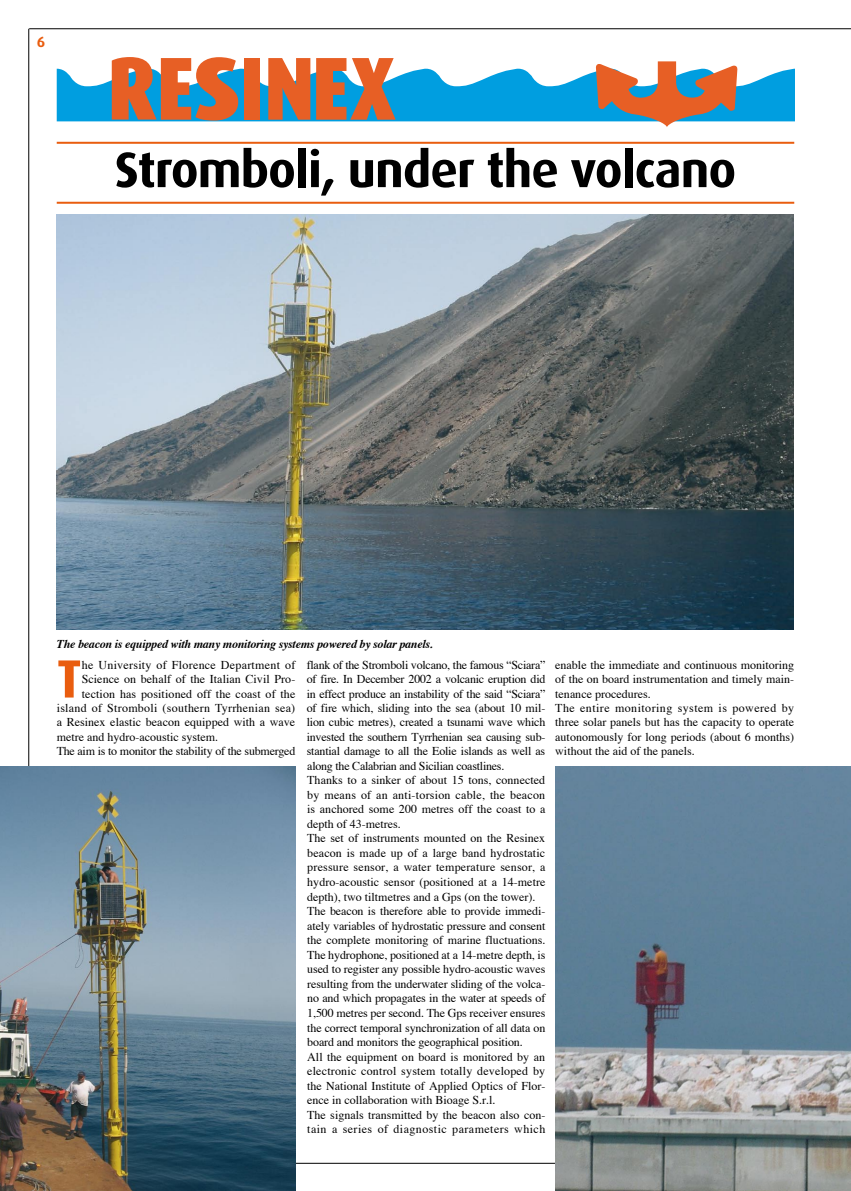
<style>
.page{position:relative;width:851px;height:1191px;background:#fff}
.page>*{position:absolute;margin:0;border:0;box-sizing:border-box;transform-origin:0 0}
.t1{font:700 53.9px "Dax";color:#e95d0f}
.t2{font:700 50px "Dax";letter-spacing:-.02em;color:#000}
.t3{font:12px/14.5px "Times";color:#000}
.t4{font:12px "Times";letter-spacing:.025em;color:#000}
.t5{font:italic 700 12px "Times";letter-spacing:-.02em;color:#000}
.t6{font:12px "Times";letter-spacing:-.02em;color:#000}
</style>
<div class="page">
<hr style="left:29px;top:1162px;width:821px;height:1px;background:#000">
<hr style="left:29px;top:28px;width:821px;height:1px;background:#000">
<hr style="left:28px;top:29px;width:1px;height:1134px;background:#000">
<svg style="left:57px;top:57px;width:737px;height:70px"></svg>
<hr style="left:57px;top:142px;width:737px;height:2px;background:#e95d0f">
<hr style="left:57px;top:202px;width:737px;height:2px;background:#e95d0f">
<img style="left:57px;top:215px;width:736px;height:414px">
<img style="left:0;top:767px;width:296px;height:424px">
<img style="left:555px;top:767px;width:295px;height:424px">
<h2 class="t2" style="left:115px;top:142px;width:623px">Stromboli, under the volcano</h2>
<p class="t5" style="left:57px;top:633px;width:378px">The beacon is equipped with many monitoring systems powered by solar panels.</p>
<h1 class="t1" style="left:57px;top:648px;width:27px">T</h1>
<p class="t4" style="left:82px;top:653px;width:215px">he University of Florence Department of</p>
<p class="t3" style="left:82px;top:671px;width:215px">Science on behalf of the Italian Civil Pro-</p>
<p class="t3" style="left:82px;top:685px;width:215px">tection has positioned off the coast of the</p>
<p class="t4" style="left:57px;top:696px;width:240px">island of Stromboli (southern Tyrrhenian sea)</p>
<p class="t3" style="left:57px;top:714px;width:240px">a Resinex elastic beacon equipped with a wave</p>
<p class="t3" style="left:57px;top:728px;width:163px">metre and hydro-acoustic system.</p>
<p class="t6" style="left:57px;top:740px;width:240px">The aim is to monitor the stability of the submerged</p>
<p class="t3" style="left:307px;top:656px;width:240px">flank of the Stromboli volcano, the famous “Sciara” of fire. In December 2002 a volcanic eruption did in effect produce an instability of the said “Sciara” of fire which, sliding into the sea (about 10 mil&shy;lion cubic metres), created a tsunami wave which invested the southern Tyrrhenian sea causing sub&shy;stantial damage to all the Eolie islands as well as along the Calabrian and Sicilian coastlines.<br>Thanks to a sinker of about 15 tons, connected by means of an anti-torsion cable, the beacon is anchored some 200 metres off the coast to a depth of 43-metres.<br>The set of instruments mounted on the Resinex beacon is made up of a large band hydrostatic pressure sensor, a water temperature sensor, a hydro-acoustic sensor (positioned at a 14-metre depth), two tiltmetres and a Gps (on the tower).<br>The beacon is therefore able to provide immedi&shy;ately variables of hydrostatic pressure and consent the complete monitoring of marine fluctuations.<br>The hydrophone, positioned at a 14-metre depth, is used to register any possible hydro-acoustic waves resulting from the underwater sliding of the volca&shy;no and which propagates in the water at speeds of 1,500 metres per second. The Gps receiver ensures the correct temporal synchronization of all data on board and monitors the geographical position.<br>All the equipment on board is monitored by an electronic control system totally developed by the National Institute of Applied Optics of Flor&shy;ence in collaboration with Bioage S.r.l.<br>The signals transmitted by the beacon also con&shy;tain a series of diagnostic parameters which</p>
<p class="t3" style="left:555px;top:656px;width:240px">enable the immediate and continuous monitoring of the on board instrumentation and timely main&shy;tenance procedures.<br>The entire monitoring system is powered by three solar panels but has the capacity to operate autonomously for long periods (about 6 months) without the aid of the panels.</p>
</div>
